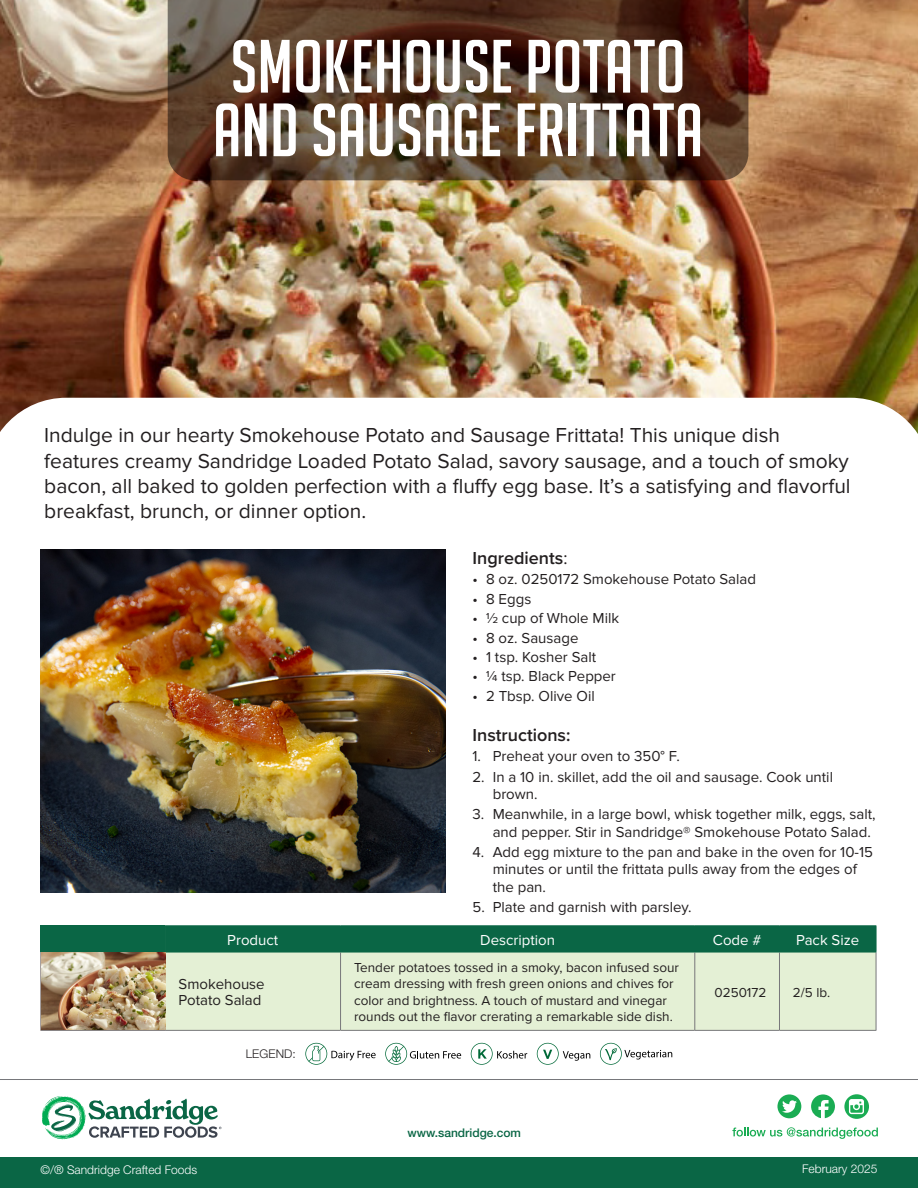
<style>
.page{position:relative;width:918px;height:1188px;background:#fff}
.page>*{position:absolute;margin:0;border:0;box-sizing:border-box;transform-origin:0 0}
.t1{font:73.5px/63.6px "Big Noodle Titling";letter-spacing:.005em;color:#fff}
.t2{font:21px/25.2px "Proxima Nova";color:#231f20}
.t3{font:600 18px "Proxima Nova";color:#231f20}
.t4{font:15px/17.2px "Proxima Nova";color:#231f20}
.t5{font:15px "Proxima Nova";color:#fff}
.t6{font:13.5px/16.5px "Proxima Nova";color:#231f20}
.t7{font:300 12px "Helvetica Neue LT Std";color:#fff}
.t8{font:500 12px "Helvetica Neue LT Std";color:#0a6645}
.t9{font:300 12px "Helvetica Neue LT Std";letter-spacing:.015em;color:#231f20}
.s1{font-weight:400}
</style>
<div class="page">
<img style="left:0;top:0;width:918px;height:398px">
<svg style="left:168px;top:0;width:580px;height:180px;background:#563928"></svg>
<div style="left:0;top:1158px;width:918px;height:30px;background:#0a6645"></div>
<svg style="left:732px;top:1127px;width:146px;height:12px"></svg>
<svg style="left:777px;top:1094px;width:24px;height:24px"></svg>
<svg style="left:811px;top:1094px;width:24px;height:24px"></svg>
<svg style="left:844px;top:1094px;width:25px;height:25px"></svg>
<hr style="left:0;top:1079px;width:918px;height:1px;background:#76777b">
<svg style="left:537px;top:1043px;width:53px;height:22px"></svg>
<svg style="left:305px;top:1043px;width:71px;height:22px"></svg>
<svg style="left:385px;top:1043px;width:76px;height:22px"></svg>
<svg style="left:471px;top:1043px;width:56px;height:22px"></svg>
<svg style="left:600px;top:1043px;width:72px;height:22px"></svg>
<svg style="left:42px;top:1096px;width:179px;height:43px"></svg>
<img style="left:40px;top:550px;width:406px;height:342px">
<div style="left:41px;top:926px;width:124px;height:26px;background:#0a6645"></div>
<div style="left:165px;top:953px;width:711px;height:77px;background:#e4f0d5"></div>
<hr style="left:40px;top:952px;width:1px;height:78px;background:#77777a">
<hr style="left:340px;top:952px;width:1px;height:78px;background:#77777a">
<hr style="left:694px;top:952px;width:1px;height:78px;background:#77777a">
<hr style="left:779px;top:952px;width:1px;height:78px;background:#77777a">
<hr style="left:876px;top:952px;width:1px;height:78px;background:#77777a">
<hr style="left:40px;top:1030px;width:125px;height:1px;background:#77777a">
<hr style="left:165px;top:1030px;width:176px;height:1px;background:#77777a">
<hr style="left:341px;top:1030px;width:354px;height:1px;background:#77777a">
<hr style="left:695px;top:1030px;width:84px;height:1px;background:#77777a">
<hr style="left:779px;top:1030px;width:97px;height:1px;background:#77777a">
<hr style="left:40px;top:925px;width:125px;height:1px;background:#0a6645">
<svg style="left:40px;top:926px;width:1px;height:26px"></svg>
<hr style="left:165px;top:925px;width:176px;height:1px;background:#0a6645">
<hr style="left:341px;top:925px;width:354px;height:1px;background:#0a6645">
<hr style="left:695px;top:925px;width:84px;height:1px;background:#0a6645">
<hr style="left:779px;top:925px;width:97px;height:1px;background:#0a6645">
<div style="left:165px;top:926px;width:712px;height:26px;background:#0a6645"></div>
<hr style="left:40px;top:952px;width:125px;height:1px;background:#0a6645">
<hr style="left:165px;top:952px;width:176px;height:1px;background:#0a6645">
<hr style="left:341px;top:952px;width:354px;height:1px;background:#0a6645">
<hr style="left:695px;top:952px;width:84px;height:1px;background:#0a6645">
<hr style="left:779px;top:952px;width:97px;height:1px;background:#0a6645">
<img style="left:41px;top:952px;width:124px;height:78px">
<p class="t1" style="left:213px;top:35px;width:491px">SMOKEHOUSE POTATO<br>AND SAUSAGE FRITTATA</p>
<p class="t2" style="left:44px;top:423px;width:808px">Indulge in our hearty Smokehouse Potato and Sausage Frittata! This unique dish features creamy Sandridge Loaded Potato Salad, savory sausage, and a touch of smoky bacon, all baked to golden perfection with a fluffy egg base. It’s a satisfying and flavorful breakfast, brunch, or dinner option.</p>
<p class="t3" style="left:472px;top:544px;width:96px">Ingredients<span class="s1">:</span></p>
<p class="t4" style="left:472px;top:571px;width:285px">• 8 oz. 0250172 Smokehouse Potato Salad</p>
<p class="t4" style="left:472px;top:590px;width:60px">• 8 Eggs</p>
<p class="t4" style="left:472px;top:610px;width:148px">• ½ cup of Whole Milk</p>
<p class="t4" style="left:472px;top:629px;width:107px">• 8 oz. Sausage</p>
<p class="t4" style="left:472px;top:649px;width:125px">• 1 tsp. Kosher Salt</p>
<p class="t4" style="left:472px;top:668px;width:145px">• ¼ tsp. Black Pepper</p>
<p class="t4" style="left:472px;top:687px;width:124px">• 2 Tbsp. Olive Oil</p>
<p class="t3" style="left:472px;top:721px;width:100px">Instructions:</p>
<p class="t4" style="left:472px;top:748px;width:209px">1. Preheat your oven to 350° F.</p>
<p class="t4" style="left:493px;top:768px;width:342px;text-indent:-20px">2. In a 10 in. skillet, add the oil and sausage. Cook until brown.</p>
<p class="t4" style="left:493px;top:806px;width:384px;text-indent:-20px">3. Meanwhile, in a large bowl, whisk together milk, eggs, salt, and pepper. Stir in Sandridge® Smokehouse Potato Salad.</p>
<p class="t4" style="left:493px;top:844px;width:382px;text-indent:-20px">4. Add egg mixture to the pan and bake in the oven for 10-15 minutes or until the frittata pulls away from the edges of the pan.</p>
<p class="t4" style="left:472px;top:899px;width:221px">5. Plate and garnish with parsley.</p>
<p class="t5" style="left:227px;top:931px;width:53px">Product</p>
<p class="t5" style="left:480px;top:931px;width:76px">Description</p>
<p class="t5" style="left:713px;top:931px;width:50px">Code #</p>
<p class="t5" style="left:796px;top:931px;width:65px">Pack Size</p>
<p class="t4" style="left:179px;top:976px;width:88px;line-height:16.5px">Smokehouse<br>Potato Salad</p>
<p class="t6" style="left:354px;top:959px;width:326px">Tender potatoes tossed in a smoky, bacon infused sour cream dressing with fresh green onions and chives for color and brightness. A touch of mustard and vinegar rounds out the flavor crerating a remarkable side dish.</p>
<p class="t6" style="left:715px;top:984px;width:53px">0250172</p>
<p class="t6" style="left:793px;top:984px;width:39px">2/5 lb.</p>
<p class="t7" style="left:40px;top:1162px;width:158px">©/® Sandridge Crafted Foods</p>
<p class="t9" style="left:246px;top:1046px;width:52px">LEGEND:</p>
<p class="t8" style="left:407px;top:1125px;width:115px">www.sandridge.com</p>
<p class="t7" style="left:802px;top:1162px;width:77px">February 2025</p>
</div>
